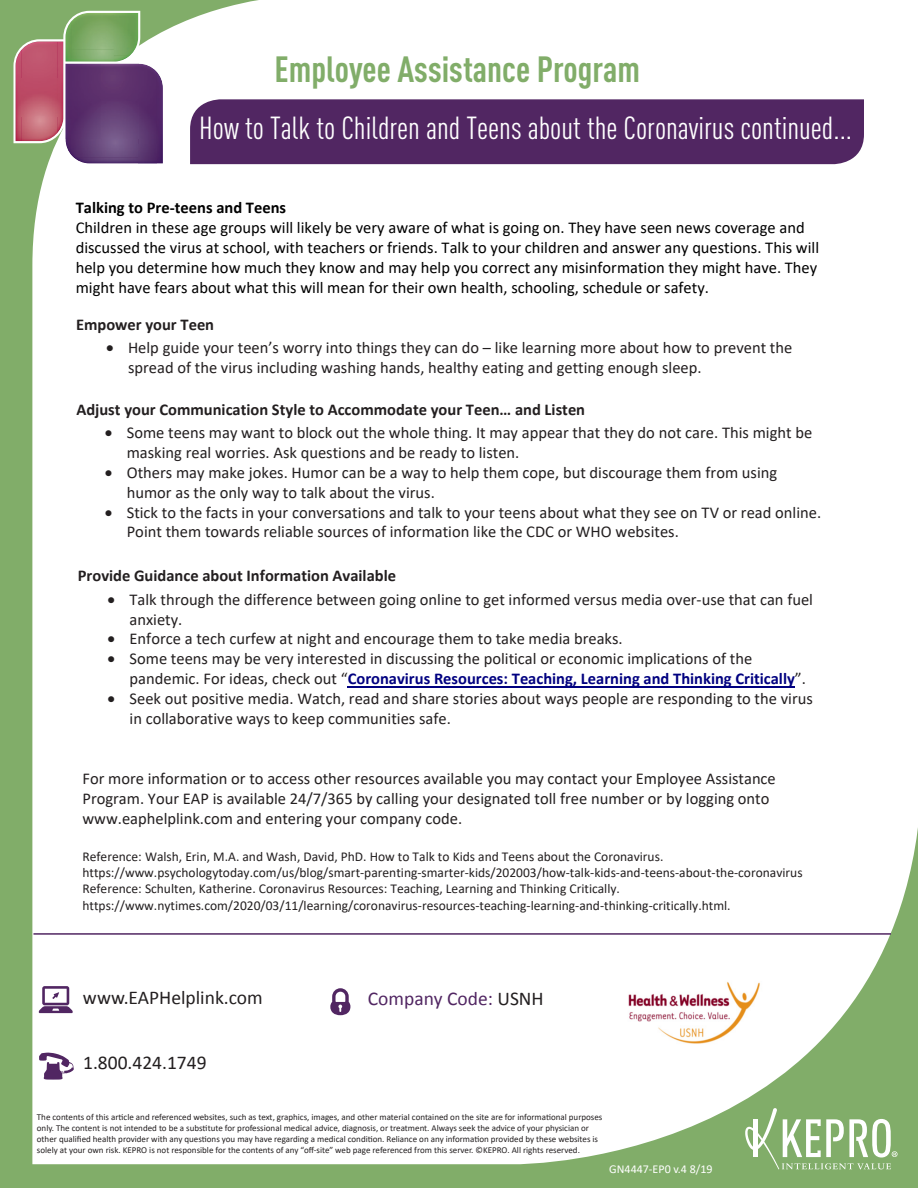
<style>
.page{position:relative;width:918px;height:1188px;background:#81ad69}
.page>*{position:absolute;margin:0;border:0;box-sizing:border-box;transform-origin:0 0}
.t1{font:700 condensed 36px "DINOT";color:#81ad69}
.t2{font:condensed 31.5px "DIN Pro";color:#fff}
.t3{font:19.5px "Calibri";color:#231f20}
.t4{font:19.5px "Calibri";color:#512662}
.t5{font:16.5px/19.8px "Calibri";color:#231f20}
.t6{font:16.5px/19.8px "Calibri";color:#000}
.t7{font:700 16.5px "Calibri";color:#231f20}
.t8{font:700 16.5px "Calibri";color:#000}
.t9{font:13.5px/16.2px "Calibri";color:#231f20}
.t10{font:12px "Calibri";color:#fff}
.t11{font:9px/10.8px "Calibri";color:#231f20}
.s1{font-style:inherit}
.s2{font-weight:700;color:#000080}
.s3{color:#231f20}
</style>
<div class="page">
<div style="left:32px;top:0;width:886px;height:1164px;background:#fff"></div>
<div style="left:190px;top:99px;width:674px;height:65px;background:#512662"></div>
<svg style="left:745px;top:1108px;width:153px;height:61px"></svg>
<svg style="left:14px;top:11px;width:151px;height:155px"></svg>
<hr style="left:33px;top:933px;width:858px;height:2px;background:#512662">
<svg style="left:39px;top:986px;width:34px;height:27px"></svg>
<svg style="left:39px;top:1053px;width:35px;height:27px"></svg>
<svg style="left:330px;top:988px;width:20px;height:27px"></svg>
<hr style="left:348px;top:687px;width:447px;height:1px;background:#000080">
<img style="left:625px;top:963px;width:139px;height:104px">
<h1 class="t1" style="left:275px;top:44px;width:367px">Employee Assistance Program</h1>
<h2 class="t2" style="left:199px;top:105px;width:654px">How to Talk to Children and Teens about the Coronavirus continued...</h2>
<p class="t8" style="left:76px;top:196px;width:212px">Talking to Pre-teens and Teens</p>
<p class="t6" style="left:76px;top:217px;width:745px">Children in these age groups will likely be very aware of what is going on. They have seen news coverage and discussed the virus at school, with teachers or friends. Talk to your children and answer any questions. This will help you determine how much they know and may help you correct any misinformation they might have. They might have fears about what this will mean for their own health, schooling, schedule or safety.</p>
<p class="t7" style="left:76px;top:313px;width:140px">Empower your Teen</p>
<p class="t5" style="left:128px;top:337px;width:666px;text-indent:-22px">• Help guide your teen’s worry into things they can do – like learning more about how to prevent the spread of the virus including washing hands, healthy eating and getting enough sleep.</p>
<p class="t7" style="left:76px;top:398px;width:510px">Adjust your Communication Style to <span class="s1">Accommodate your Teen</span>… and Listen</p>
<p class="t5" style="left:127px;top:423px;width:687px;text-indent:-22px">• Some teens may want to block out the whole thing. It may appear that they do not care. This might be masking real worries. Ask questions and be ready to listen.</p>
<p class="t5" style="left:127px;top:462px;width:652px;text-indent:-22px">• Others may make jokes. Humor can be a way to help them cope, but discourage them from using humor as the only way to talk about the virus.</p>
<p class="t5" style="left:127px;top:502px;width:696px;text-indent:-22px">• Stick to the facts in your conversations and talk to your teens about what they see on TV or read online.<br>Point them towards reliable sources of information like the CDC or WHO websites.</p>
<p class="t7" style="left:78px;top:564px;width:320px">Provide Guidance about Information Available</p>
<p class="t5" style="left:130px;top:589px;width:685px;text-indent:-22px">• Talk through the difference between going online to get informed versus media over-use that can fuel anxiety.</p>
<p class="t5" style="left:108px;top:629px;width:517px">• Enforce a tech curfew at night and encourage them to take media breaks.</p>
<p class="t5" style="left:130px;top:648px;width:678px;text-indent:-22px">• Some teens may be very interested in discussing the political or economic implications of the pandemic. For ideas, check out “<span class="s2">Coronavirus Resources: Teaching, Learning and Thinking Critically</span>”.</p>
<p class="t5" style="left:130px;top:688px;width:685px;text-indent:-22px">• Seek out positive media. Watch, read and share stories about ways people are responding to the virus in collaborative ways to keep communities safe.</p>
<p class="t5" style="left:82px;top:768px;width:695px">For more information or to access other resources available you may contact your Employee Assistance<br>Program. Your EAP is available 24/7/365 by calling your designated toll free number or by logging onto www.eaphelplink.com and entering your company code.</p>
<p class="t9" style="left:82px;top:848px;width:722px">Reference: Walsh, Erin, M.A. and Wash, David, PhD. How to Talk to Kids and Teens about the Coronavirus. https://www.psychologytoday.com/us/blog/smart-parenting-smarter-kids/202003/how-talk-kids-and-teens-about-the-coronavirus Reference: Schulten, Katherine. Coronavirus Resources: Teaching, Learning and Thinking Critically. https://www.nytimes.com/2020/03/11/learning/coronavirus-resources-teaching-learning-and-thinking-critically.html.</p>
<p class="t3" style="left:83px;top:985px;width:181px">www.EAPHelplink.com</p>
<p class="t4" style="left:368px;top:986px;width:177px">Company Code: <span class="s3">USNH</span></p>
<p class="t3" style="left:83px;top:1049px;width:125px">1.800.424.1749</p>
<p class="t11" style="left:37px;top:1112px;width:567px">The contents of this article and referenced websites, such as text, graphics, images, and other material contained on the site are for informational purposes only. The content is not intended to be a substitute for professional medical advice, diagnosis, or treatment. Always seek the advice of your physician or other qualified health provider with any questions you may have regarding a medical condition. Reliance on any information provided by these websites is solely at your own risk. KEPRO is not responsible for the contents of any “off-site” web page referenced from this server. ©KEPRO. All rights reserved.</p>
<p class="t10" style="left:609px;top:1161px;width:105px">GN4447-EP0 v.4 8/19</p>
</div>
